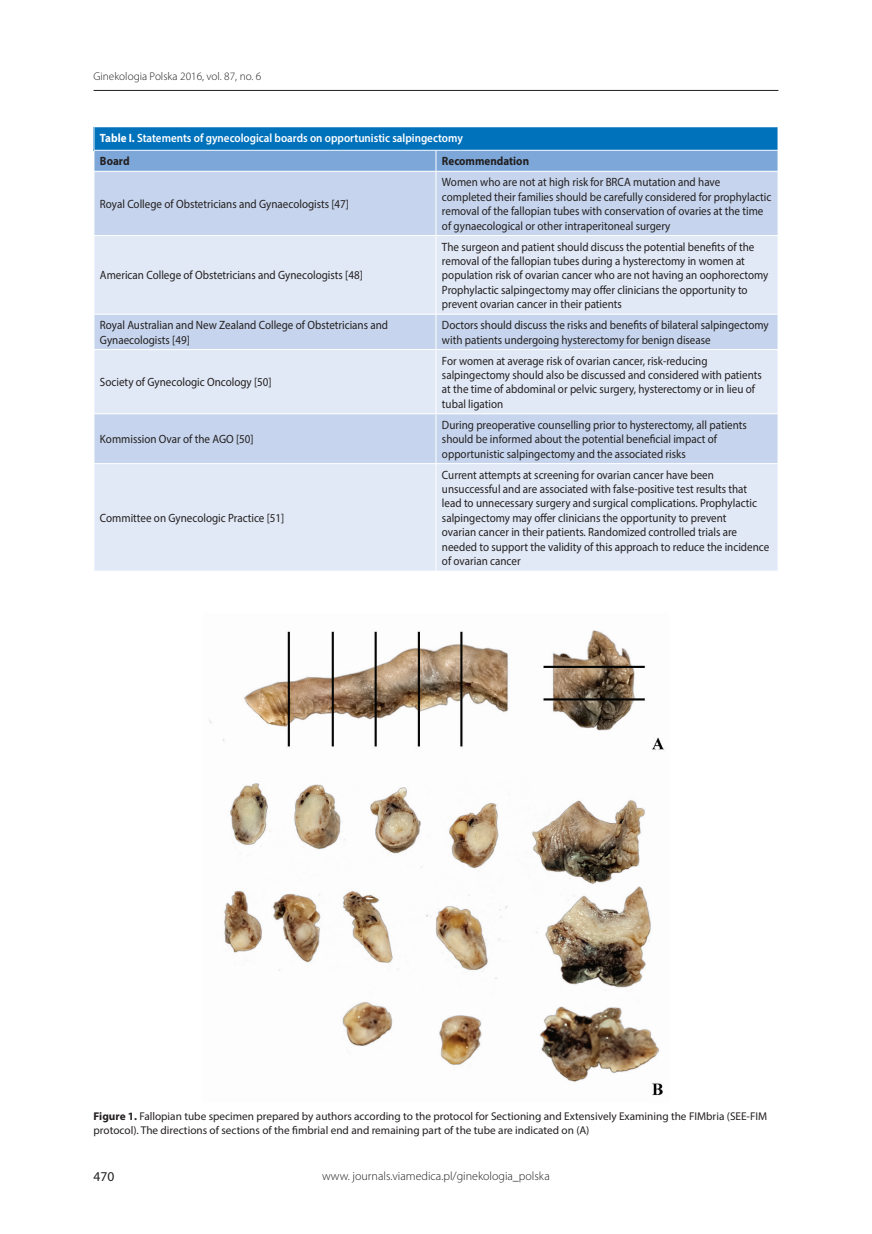
<style>
.page{position:relative;width:872px;height:1234px;background:#fff}
.page>*{position:absolute;margin:0;border:0;box-sizing:border-box;transform-origin:0 0}
.t1{font:13.5px "Myriad Pro";color:#231f20}
._24_-_Tabela_-_tekst{font:12px/14.4px "Myriad Pro";color:#231f20;scale:.92 1}
._22_-_Tabela_-_tytuł{font:600 12px "Myriad Pro";color:#fff;scale:.92 1}
.t2{font:300 12px "Myriad Pro";color:#231f20}
._23_-_Tabela_-_nagłó{font:700 12px "Myriad Pro";color:#231f20;scale:.92 1}
._21_-_Rycina_-_podpi{font:11.25px/14.2px "Myriad Pro";color:#231f20}
.t3{font:300 11.25px "Myriad Pro";color:#231f20}
.s1{font-weight:700}
</style>
<div class="page">
<hr style="left:94px;top:90px;width:684px;height:1px;background:#231f20">
<div style="left:95px;top:172px;width:682px;height:63px;background:#c6d5ed"></div>
<svg style="left:95px;top:236px;width:682px;height:334px;background:#dae4f3"></svg>
<hr style="left:435px;top:172px;width:1px;height:63px;background:#fff">
<hr style="left:435px;top:236px;width:1px;height:78px;background:#fff">
<hr style="left:435px;top:314px;width:1px;height:35px;background:#fff">
<hr style="left:435px;top:350px;width:1px;height:63px;background:#fff">
<hr style="left:435px;top:414px;width:1px;height:49px;background:#fff">
<hr style="left:435px;top:464px;width:1px;height:106px;background:#fff">
<svg style="left:94px;top:127px;width:684px;height:44px;background:#418eca"></svg>
<hr style="left:94px;top:314px;width:342px;height:1px;background:#fff">
<hr style="left:436px;top:314px;width:342px;height:1px;background:#fff">
<hr style="left:94px;top:349px;width:342px;height:1px;background:#fff">
<hr style="left:436px;top:349px;width:342px;height:1px;background:#fff">
<hr style="left:94px;top:413px;width:342px;height:1px;background:#fff">
<hr style="left:436px;top:413px;width:342px;height:1px;background:#fff">
<hr style="left:94px;top:463px;width:342px;height:1px;background:#fff">
<hr style="left:436px;top:463px;width:342px;height:1px;background:#fff">
<img style="left:209px;top:630px;width:456px;height:466px">
<p class="t3" style="left:94px;top:71px;width:169px">Ginekologia Polska 2016, vol. 87, no. 6</p>
<p class="_22_-_Tabela_-_tytuł" style="left:100px;top:130px;width:396px"><span class="s1">Table I.</span> Statements of gynecological boards on opportunistic salpingectomy</p>
<p class="_23_-_Tabela_-_nagłó" style="left:100px;top:153px;width:34px">Board</p>
<p class="_23_-_Tabela_-_nagłó" style="left:442px;top:153px;width:96px">Recommendation</p>
<p class="_24_-_Tabela_-_tekst" style="left:100px;top:196px;width:272px">Royal College of Obstetricians and Gynaecologists [47]</p>
<p class="_24_-_Tabela_-_tekst" style="left:442px;top:175px;width:359px">Women who are not at high risk for BRCA mutation and have completed their families should be carefully considered for prophylactic removal of the fallopian tubes with conservation of ovaries at the time of gynaecological or other intraperitoneal surgery</p>
<p class="_24_-_Tabela_-_tekst" style="left:100px;top:268px;width:287px">American College of Obstetricians and Gynecologists [48]</p>
<p class="_24_-_Tabela_-_tekst" style="left:442px;top:239px;width:356px">The surgeon and patient should discuss the potential benefits of the removal of the fallopian tubes during a hysterectomy in women at population risk of ovarian cancer who are not having an oophorectomy</p>
<p class="_24_-_Tabela_-_tekst" style="left:442px;top:282px;width:334px">Prophylactic salpingectomy may offer clinicians the opportunity to prevent ovarian cancer in their patients</p>
<p class="_24_-_Tabela_-_tekst" style="left:100px;top:318px;width:315px">Royal Australian and New Zealand College of Obstetricians and<br>Gynaecologists [49]</p>
<p class="_24_-_Tabela_-_tekst" style="left:442px;top:318px;width:357px">Doctors should discuss the risks and benefits of bilateral salpingectomy with patients undergoing hysterectomy for benign disease</p>
<p class="_24_-_Tabela_-_tekst" style="left:100px;top:375px;width:188px">Society of Gynecologic Oncology [50]</p>
<p class="_24_-_Tabela_-_tekst" style="left:442px;top:353px;width:349px">For women at average risk of ovarian cancer, risk-reducing salpingectomy should also be discussed and considered with patients at the time of abdominal or pelvic surgery, hysterectomy or in lieu of tubal ligation</p>
<p class="_24_-_Tabela_-_tekst" style="left:100px;top:431px;width:169px">Kommission Ovar of the AGO [50]</p>
<p class="_24_-_Tabela_-_tekst" style="left:100px;top:510px;width:202px">Committee on Gynecologic Practice [51]</p>
<p class="_24_-_Tabela_-_tekst" style="left:442px;top:417px;width:333px">During preoperative counselling prior to hysterectomy, all patients should be informed about the potential beneficial impact of opportunistic salpingectomy and the associated risks</p>
<p class="_24_-_Tabela_-_tekst" style="left:442px;top:467px;width:357px">Current attempts at screening for ovarian cancer have been unsuccessful and are associated with false-positive test results that lead to unnecessary surgery and surgical complications. Prophylactic salpingectomy may offer clinicians the opportunity to prevent<br>ovarian cancer in their patients. Randomized controlled trials are needed to support the validity of this approach to reduce the incidence of ovarian cancer</p>
<p class="_21_-_Rycina_-_podpi" style="left:94px;top:1108px;width:675px"><span class="s1">Figure 1.</span> Fallopian tube specimen prepared by authors according to the protocol for Sectioning and Extensively Examining the FIMbria (SEE-FIM protocol). The directions of sections of the fimbrial end and remaining part of the tube are indicated on (A)</p>
<p class="t1" style="left:94px;top:1168px;width:22px">470</p>
<p class="t2" style="left:322px;top:1169px;width:229px">www. journals.viamedica.pl/ginekologia_polska</p>
</div>
